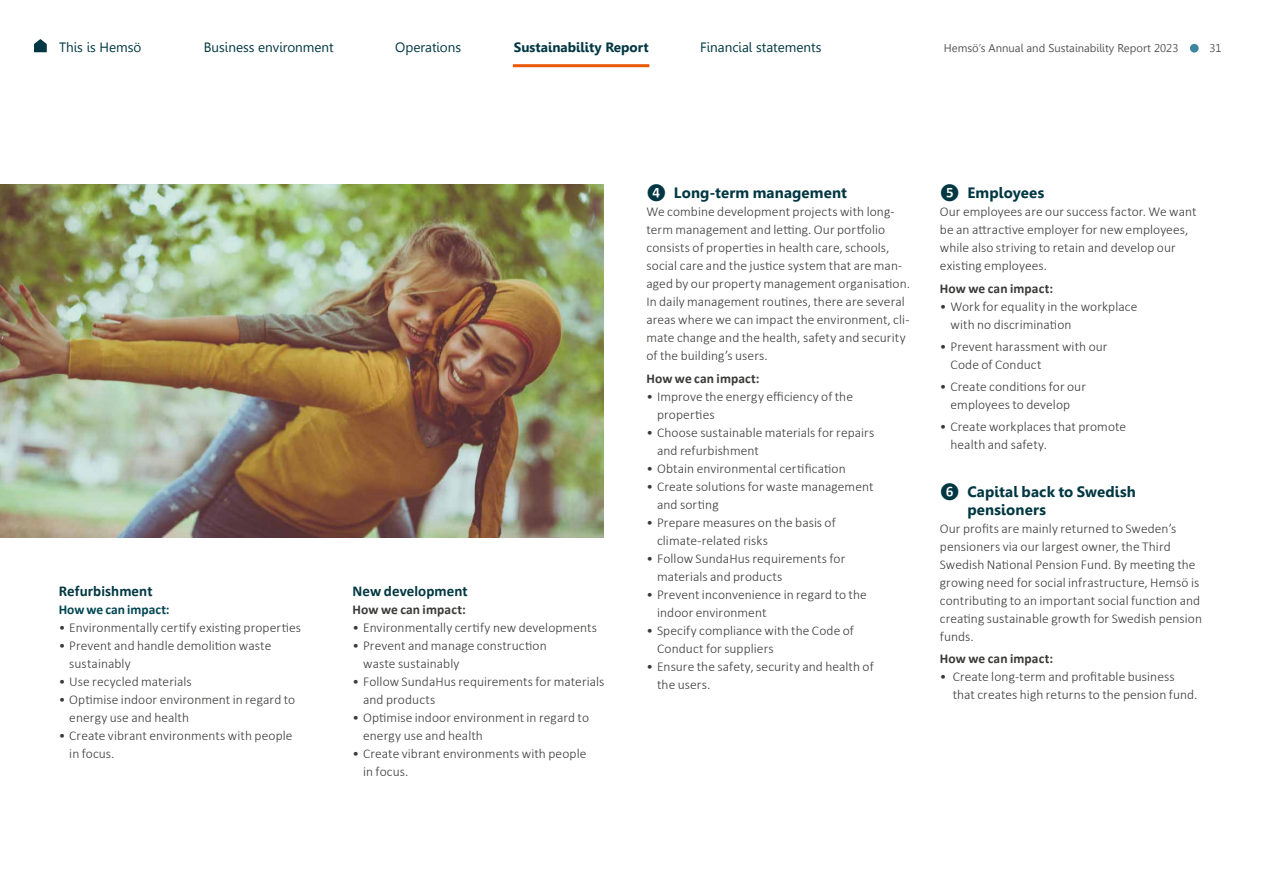
<style>
.page{position:relative;width:1263px;height:893px;background:#fff}
.page>*{position:absolute;margin:0;border:0;box-sizing:border-box;transform-origin:0 0}
.t1{font:700 15px/18px "Leelawadee";letter-spacing:.01em;color:#003742}
.t2{font:700 15px "Calibri";letter-spacing:.005em;color:#003742}
.t3{font:300 13.5px/18px "Calibri";letter-spacing:.005em;color:#3a3a39}
.t4{font:700 13.5px "Calibri";letter-spacing:.01em;color:#3a3a39}
.t5{font:13.5px "Leelawadee";color:#003742}
.t6{font:700 13.5px "Leelawadee";color:#003742}
.t7{font:700 13.5px "Calibri";color:#004652}
.t8{font:11.25px "Leelawadee";color:#565655}
.s1{font-family:"Calibri"}
</style>
<div class="page">
<img style="left:0;top:184px;width:604px;height:353px">
<div style="left:1190px;top:44px;width:8px;height:9px;background:#3e86a0;border-radius:50%"></div>
<svg style="left:34px;top:39px;width:13px;height:13px"></svg>
<hr style="left:513px;top:64px;width:136px;height:3px;background:#ea5901">
<p class="t5" style="left:59px;top:40px;width:84px">This is Hemsö</p>
<p class="t5" style="left:204px;top:40px;width:131px">Business environment</p>
<p class="t5" style="left:395px;top:40px;width:68px">Operations</p>
<p class="t6" style="left:514px;top:39px;width:136px">Sustainability Report</p>
<p class="t5" style="left:700px;top:40px;width:123px">Financial statements</p>
<p class="t8" style="left:944px;top:42px;width:236px">Hemsö’s Annual and Sustainability Report 2023</p>
<p class="t8" style="left:1209px;top:42px;width:14px">31</p>
<p class="t2" style="left:59px;top:580px;width:95px">Refurbishment</p>
<p class="t7" style="left:59px;top:600px;width:112px">How we can impact:</p>
<p class="t3" style="left:59px;top:618px;width:244px">• Environmentally certify existing properties</p>
<p class="t3" style="left:69px;top:636px;width:204px;text-indent:-11px">• Prevent and handle demolition waste sustainably</p>
<p class="t3" style="left:59px;top:672px;width:135px">• Use recycled materials</p>
<p class="t3" style="left:69px;top:690px;width:227px;text-indent:-11px">• Optimise indoor environment in regard to energy use and health</p>
<p class="t3" style="left:69px;top:726px;width:225px;text-indent:-11px">• Create vibrant environments with people in focus.</p>
<p class="t2" style="left:352px;top:580px;width:117px">New development</p>
<p class="t4" style="left:352px;top:600px;width:115px">How we can impact:</p>
<p class="t3" style="left:352px;top:618px;width:246px">• Environmentally certify new developments</p>
<p class="t3" style="left:363px;top:636px;width:185px;text-indent:-11px">• Prevent and manage construction waste sustainably</p>
<p class="t3" style="left:363px;top:672px;width:243px;text-indent:-11px">• Follow SundaHus requirements for materials and products</p>
<p class="t3" style="left:363px;top:708px;width:227px;text-indent:-11px">• Optimise indoor environment in regard to energy use and health</p>
<p class="t3" style="left:363px;top:744px;width:225px;text-indent:-11px">• Create vibrant environments with people in focus.</p>
<p class="t1" style="left:646px;top:184px;width:202px"><span class="s1">❹</span> Long-term management</p>
<p class="t3" style="left:646px;top:203px;width:265px">We combine development projects with long&shy;term management and letting. Our portfolio consists of properties in health care, schools, social care and the justice system that are man&shy;aged by our property management organisation.<br>In daily management routines, there are several areas where we can impact the environment, cli&shy;mate change and the health, safety and security of the building’s users.</p>
<p class="t4" style="left:646px;top:369px;width:115px">How we can impact:</p>
<p class="t3" style="left:657px;top:387px;width:197px;text-indent:-11px">• Improve the energy efficiency of the properties</p>
<p class="t3" style="left:657px;top:423px;width:219px;text-indent:-11px">• Choose sustainable materials for repairs and refurbishment</p>
<p class="t3" style="left:646px;top:459px;width:201px">• Obtain environmental certification</p>
<p class="t3" style="left:657px;top:477px;width:218px;text-indent:-11px">• Create solutions for waste management and sorting</p>
<p class="t3" style="left:657px;top:513px;width:180px;text-indent:-11px">• Prepare measures on the basis of climate-related risks</p>
<p class="t3" style="left:657px;top:549px;width:190px;text-indent:-11px">• Follow SundaHus requirements for materials and products</p>
<p class="t3" style="left:657px;top:585px;width:211px;text-indent:-11px">• Prevent inconvenience in regard to the indoor environment</p>
<p class="t3" style="left:657px;top:621px;width:198px;text-indent:-11px">• Specify compliance with the Code of<br>Conduct for suppliers</p>
<p class="t3" style="left:657px;top:657px;width:218px;text-indent:-11px">• Ensure the safety, security and health of the users.</p>
<p class="t1" style="left:940px;top:184px;width:106px"><span class="s1">❺</span> Employees</p>
<p class="t3" style="left:940px;top:203px;width:258px">Our employees are our success factor. We want be an attractive employer for new employees, while also striving to retain and develop our existing employees.</p>
<p class="t4" style="left:940px;top:279px;width:115px">How we can impact:</p>
<p class="t3" style="left:950px;top:297px;width:188px;text-indent:-11px">• Work for equality in the workplace with no discrimination</p>
<p class="t3" style="left:950px;top:337px;width:159px;text-indent:-11px">• Prevent harassment with our<br>Code of Conduct</p>
<p class="t3" style="left:940px;top:378px;width:148px;text-align:center">• Create conditions for our employees to develop</p>
<p class="t3" style="left:950px;top:418px;width:177px;text-indent:-11px">• Create workplaces that promote health and safety.</p>
<p class="t1" style="left:967px;top:483px;width:170px;text-indent:-27px"><span class="s1">❻</span> Capital back to Swedish pensioners</p>
<p class="t3" style="left:940px;top:520px;width:264px">Our profits are mainly returned to Sweden’s pensioners via our largest owner, the Third Swedish National Pension Fund. By meeting the growing need for social infrastructure, Hemsö is contributing to an important social function and creating sustainable growth for Swedish pension funds.</p>
<p class="t4" style="left:940px;top:649px;width:115px">How we can impact:</p>
<p class="t3" style="left:953px;top:668px;width:246px;text-indent:-13px">• Create long-term and profitable business that creates high returns to the pension fund.</p>
</div>
